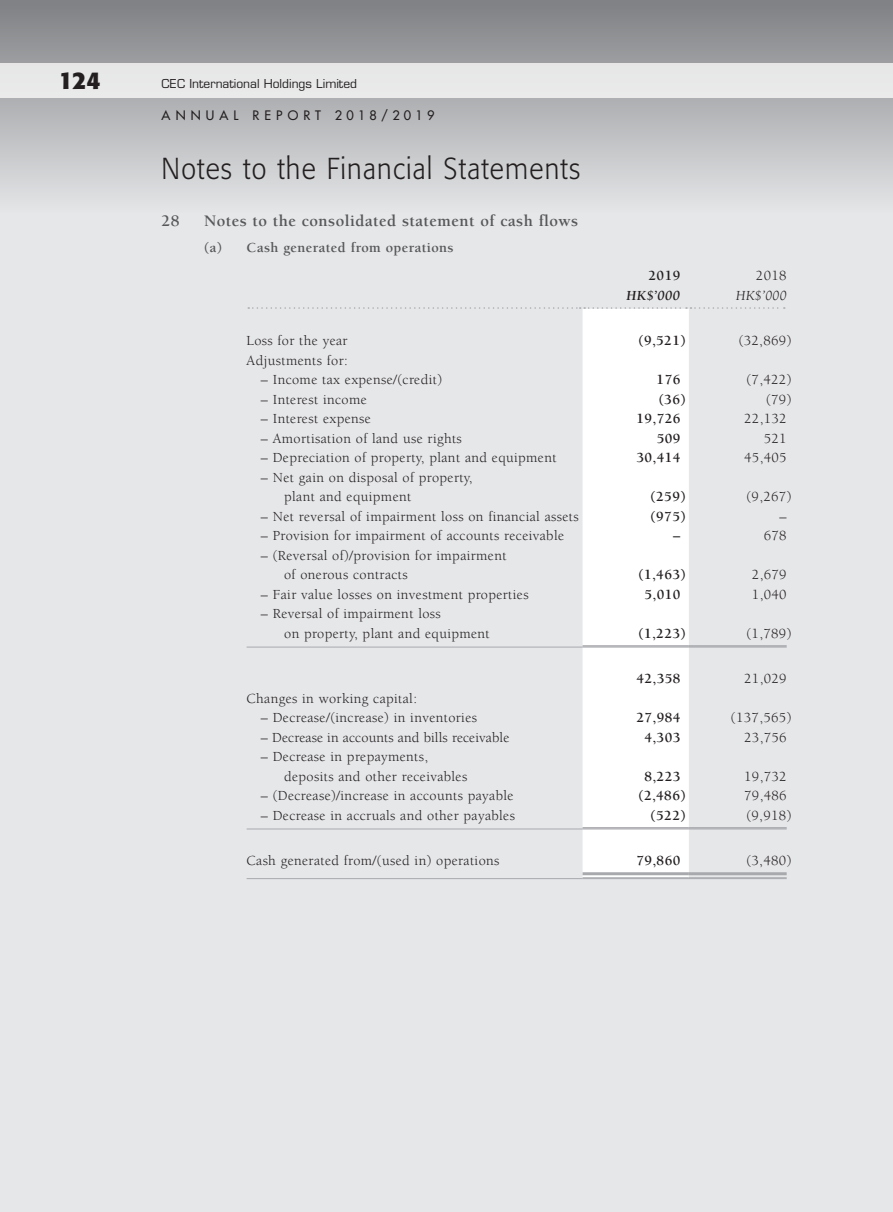
<style>
.page{position:relative;width:893px;height:1212px;background:#e6e7e9}
.page>*{position:absolute;margin:0;border:0;box-sizing:border-box;transform-origin:0 0}
.t1{font:300 30px "Formata";letter-spacing:.045em;color:#231f20;scale:.9 1}
.t2{font:700 24px "Formata";color:#231f20}
.t3{font:700 16.5px "Berkeley Std";letter-spacing:.025em;color:#57585a}
.t4{font:14.25px/19.5px "Berkeley Std";letter-spacing:.025em;color:#231f20}
.t5{font:700 14.25px "Berkeley Std";letter-spacing:.025em;color:#231f20}
.t6{font:14.25px "Berkeley Std";letter-spacing:.005em;color:#231f20}
.t7{font:700 14.25px "Berkeley Std";letter-spacing:.025em;color:#57585a}
.t8{font:italic 700 14.25px "Berkeley Std";color:#231f20}
.t9{font:italic 14.25px "Berkeley Std";color:#231f20}
.t10{font:500 12.75px "Futura Std";letter-spacing:.4em;color:#231f20}
.t11{font:12px "Eurostile LT Std";color:#231f20}
</style>
<div class="page">
<svg style="left:0;top:0;width:893px;height:193px;background:#aeafb2"></svg>
<div style="left:0;top:64px;width:893px;height:34px;background:#e8e8e9"></div>
<div style="left:583px;top:309px;width:106px;height:568px;background:#fff"></div>
<svg style="left:248px;top:307px;width:537px;height:2px"></svg>
<hr style="left:247px;top:647px;width:336px;height:1px;background:#a8a9ad">
<hr style="left:583px;top:645px;width:106px;height:2px;background:#a8a9ad">
<hr style="left:583px;top:647px;width:106px;height:1px;background:#a8a9ad">
<hr style="left:689px;top:645px;width:98px;height:2px;background:#a8a9ad">
<hr style="left:689px;top:647px;width:98px;height:1px;background:#a8a9ad">
<hr style="left:247px;top:828px;width:336px;height:1px;background:#a8a9ad">
<hr style="left:583px;top:827px;width:106px;height:1px;background:#a8a9ad">
<hr style="left:583px;top:828px;width:106px;height:1px;background:#a8a9ad">
<hr style="left:689px;top:827px;width:98px;height:1px;background:#a8a9ad">
<hr style="left:689px;top:828px;width:98px;height:1px;background:#a8a9ad">
<hr style="left:247px;top:878px;width:336px;height:1px;background:#a8a9ad">
<hr style="left:583px;top:872px;width:106px;height:3px;background:#a8a9ad">
<hr style="left:583px;top:877px;width:106px;height:1px;background:#a8a9ad">
<hr style="left:583px;top:878px;width:106px;height:1px;background:#a8a9ad">
<hr style="left:689px;top:872px;width:98px;height:3px;background:#a8a9ad">
<hr style="left:689px;top:877px;width:98px;height:1px;background:#a8a9ad">
<hr style="left:689px;top:878px;width:98px;height:1px;background:#a8a9ad">
<h2 class="t2" style="left:59px;top:66px;width:43px">124</h2>
<p class="t11" style="left:162px;top:77px;width:197px">CEC International Holdings Limited</p>
<p class="t10" style="left:162px;top:108px;width:274px">ANNUAL REPORT 2018/2019</p>
<h1 class="t1" style="left:162px;top:151px;width:467px">Notes to the Financial Statements</h1>
<p class="t3" style="left:162px;top:212px;width:20px">28</p>
<p class="t3" style="left:204px;top:212px;width:376px">Notes to the consolidated statement of cash flows</p>
<p class="t7" style="left:204px;top:240px;width:251px">(a) Cash generated from operations</p>
<p class="t5" style="left:649px;top:268px;width:33px">2019</p>
<p class="t4" style="left:756px;top:266px;width:32px">2018</p>
<p class="t8" style="left:626px;top:288px;width:55px">HK$’000</p>
<p class="t9" style="left:736px;top:288px;width:52px">HK$’000</p>
<p class="t4" style="left:247px;top:331px;width:102px">Loss for the year</p>
<p class="t5" style="left:638px;top:333px;width:49px">(9,521)</p>
<p class="t4" style="left:739px;top:331px;width:54px">(32,869)</p>
<p class="t4" style="left:247px;top:351px;width:103px">Adjustments for:</p>
<p class="t4" style="left:261px;top:370px;width:183px">– Income tax expense/(credit)</p>
<p class="t5" style="left:657px;top:372px;width:25px">176</p>
<p class="t4" style="left:746px;top:370px;width:46px">(7,422)</p>
<p class="t4" style="left:261px;top:390px;width:107px">– Interest income</p>
<p class="t5" style="left:659px;top:392px;width:29px">(36)</p>
<p class="t4" style="left:766px;top:390px;width:27px">(79)</p>
<p class="t4" style="left:261px;top:409px;width:112px">– Interest expense</p>
<p class="t5" style="left:636px;top:411px;width:46px">19,726</p>
<p class="t4" style="left:744px;top:409px;width:44px">22,132</p>
<p class="t4" style="left:261px;top:429px;width:203px">– Amortisation of land use rights</p>
<p class="t5" style="left:657px;top:431px;width:25px">509</p>
<p class="t4" style="left:764px;top:429px;width:24px">521</p>
<p class="t4" style="left:261px;top:448px;width:297px">– Depreciation of property, plant and equipment</p>
<p class="t5" style="left:636px;top:450px;width:46px">30,414</p>
<p class="t4" style="left:744px;top:448px;width:44px">45,405</p>
<p class="t4" style="left:284px;top:468px;width:190px;text-indent:-23px">– Net gain on disposal of property, plant and equipment</p>
<p class="t5" style="left:651px;top:489px;width:37px">(259)</p>
<p class="t4" style="left:746px;top:487px;width:46px">(9,267)</p>
<p class="t4" style="left:261px;top:507px;width:319px">– Net reversal of impairment loss on financial assets</p>
<p class="t5" style="left:651px;top:509px;width:37px">(975)</p>
<p class="t4" style="left:780px;top:507px;width:9px">–</p>
<p class="t4" style="left:261px;top:526px;width:305px">– Provision for impairment of accounts receivable</p>
<p class="t5" style="left:673px;top:528px;width:9px">–</p>
<p class="t4" style="left:764px;top:526px;width:24px">678</p>
<p class="t4" style="left:284px;top:546px;width:224px;text-indent:-23px">– (Reversal of)/provision for impairment of onerous contracts</p>
<p class="t5" style="left:638px;top:567px;width:49px">(1,463)</p>
<p class="t4" style="left:752px;top:565px;width:36px">2,679</p>
<p class="t4" style="left:261px;top:585px;width:269px">– Fair value losses on investment properties</p>
<p class="t5" style="left:644px;top:587px;width:37px">5,010</p>
<p class="t4" style="left:752px;top:585px;width:36px">1,040</p>
<p class="t4" style="left:284px;top:604px;width:207px;text-indent:-23px">– Reversal of impairment loss<br>on property, plant and equipment</p>
<p class="t5" style="left:638px;top:626px;width:49px">(1,223)</p>
<p class="t4" style="left:746px;top:624px;width:46px">(1,789)</p>
<p class="t5" style="left:636px;top:671px;width:46px">42,358</p>
<p class="t4" style="left:744px;top:669px;width:44px">21,029</p>
<p class="t4" style="left:247px;top:689px;width:172px">Changes in working capital:</p>
<p class="t4" style="left:261px;top:708px;width:218px">– Decrease/(increase) in inventories</p>
<p class="t5" style="left:636px;top:710px;width:46px">27,984</p>
<p class="t4" style="left:731px;top:708px;width:62px">(137,565)</p>
<p class="t6" style="left:261px;top:730px;width:250px">– Decrease in accounts and bills receivable</p>
<p class="t5" style="left:644px;top:730px;width:37px">4,303</p>
<p class="t4" style="left:744px;top:728px;width:44px">23,756</p>
<p class="t4" style="left:284px;top:747px;width:185px;text-indent:-23px">– Decrease in prepayments, deposits and other receivables</p>
<p class="t5" style="left:644px;top:769px;width:37px">8,223</p>
<p class="t4" style="left:744px;top:767px;width:44px">19,732</p>
<p class="t4" style="left:261px;top:786px;width:254px">– (Decrease)/increase in accounts payable</p>
<p class="t5" style="left:638px;top:788px;width:49px">(2,486)</p>
<p class="t4" style="left:744px;top:786px;width:44px">79,486</p>
<p class="t4" style="left:261px;top:806px;width:256px">– Decrease in accruals and other payables</p>
<p class="t5" style="left:651px;top:808px;width:37px">(522)</p>
<p class="t4" style="left:746px;top:806px;width:46px">(9,918)</p>
<p class="t4" style="left:247px;top:851px;width:254px">Cash generated from/(used in) operations</p>
<p class="t5" style="left:636px;top:853px;width:46px">79,860</p>
<p class="t4" style="left:746px;top:851px;width:46px">(3,480)</p>
</div>
